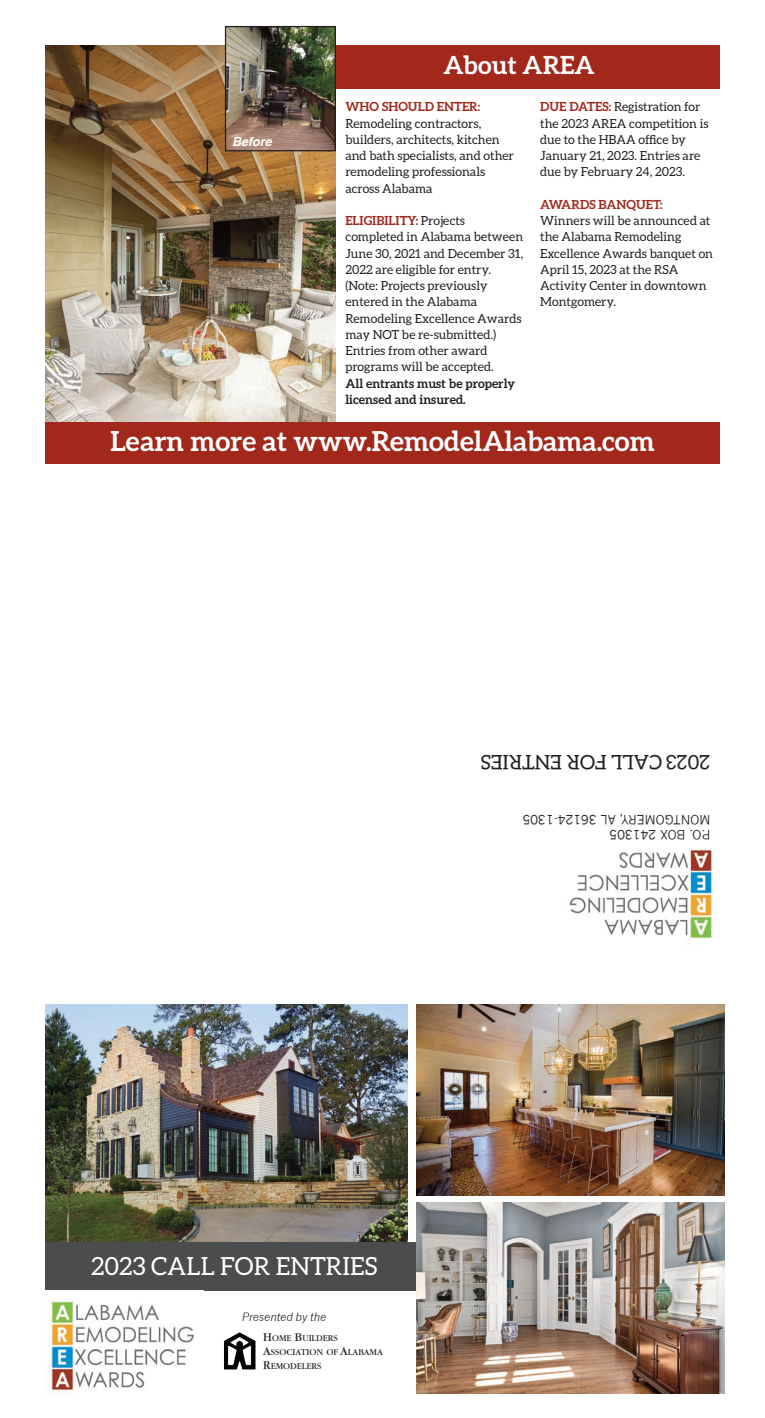
<style>
.page{position:relative;width:765px;height:1418px;background:#fff}
.page>*{position:absolute;margin:0;border:0;box-sizing:border-box;transform-origin:0 0}
.t1{font:700 27.5px "Aleo";color:#fff}
.t2{font:25px "Aleo";color:#fff}
.t3{font:700 25px "Aleo";color:#fff}
.t4{font:20px "Aleo";color:#231f20}
.t5{font:12.5px/16.2px "Aleo";color:#231f20}
.t6{font:700 12.5px/16.2px "Aleo";color:#231f20}
.t7{font:12.5px/15px "News Gothic";color:#231f20}
.t8{font:700 12.5px "Aleo";color:#a1281b}
.t9{font:italic 700 12.5px "Helvetica";color:#fff}
.t10{font:italic 11.25px "News Gothic";color:#231f20}
.t11{font:9.38px/13.8px "Garamond";color:#231f20}
.s1{font-weight:700;color:#a1281b}
.s2{font-size:12.5px}
</style>
<div class="page">
<img style="left:569px;top:849px;width:143px;height:90px">
<div style="left:311px;top:45px;width:409px;height:44px;background:#a1281b"></div>
<img style="left:45px;top:45px;width:291px;height:377px">
<div style="left:45px;top:422px;width:675px;height:42px;background:#a1281b"></div>
<img style="left:45px;top:1004px;width:362px;height:238px">
<img style="left:416px;top:1004px;width:308px;height:191px">
<div style="left:45px;top:1242px;width:383px;height:48px;background:#4b4c4d"></div>
<img style="left:224px;top:1332px;width:31px;height:37px">
<img style="left:47px;top:1301px;width:147px;height:90px">
<img style="left:227px;top:28px;width:107px;height:121px">
<div style="left:225px;top:26px;width:111px;height:125px;border:1px solid #231f20"></div>
<img style="left:416px;top:1202px;width:308px;height:191px">
<p class="t9" style="left:232px;top:136px;width:41px">Before</p>
<h2 class="t3" style="left:444px;top:56px;width:153px">About AREA</h2>
<p class="t8" style="left:345px;top:102px;width:136px">WHO SHOULD ENTER:</p>
<p class="t5" style="left:345px;top:116px;width:170px">Remodeling contractors, builders, architects, kitchen and bath specialists, and other remodeling professionals across Alabama</p>
<p class="t5" style="left:345px;top:213px;width:179px"><span class="s1">ELIGIBILITY:</span> Projects completed in Alabama between<br>June 30, 2021 and December 31,<br>2022 are eligible for entry. (Note: Projects previously entered in the Alabama<br>Remodeling Excellence Awards may NOT be re-submitted.)<br>Entries from other award programs will be accepted.</p>
<p class="t6" style="left:345px;top:376px;width:171px">All entrants must be properly licensed and insured.</p>
<p class="t5" style="left:540px;top:100px;width:170px"><span class="s1">DUE DATES:</span> Registration for the 2023 AREA competition is due to the HBAA office by<br>January 21, 2023. Entries are due by February 24, 2023.</p>
<p class="t8" style="left:540px;top:199px;width:124px">AWARDS BANQUET:</p>
<p class="t5" style="left:540px;top:213px;width:174px">Winners will be announced at the Alabama Remodeling<br>Excellence Awards banquet on<br>April 15, 2023 at the RSA<br>Activity Center in downtown<br>Montgomery.</p>
<h1 class="t1" style="left:110px;top:431px;width:546px">Learn more at www.RemodelAlabama.com</h1>
<h3 class="t4" style="left:710px;top:770px;width:231px;rotate:-180deg">2023 CALL FOR ENTRIES</h3>
<p class="t7" style="left:711px;top:842px;width:190px;rotate:-180deg">P.O. BOX 241305<br>MONTGOMERY, AL 36124-1305</p>
<h2 class="t2" style="left:91px;top:1257px;width:288px">2023 CALL FOR ENTRIES</h2>
<p class="t10" style="left:242px;top:1309px;width:86px">Presented by the</p>
<p class="t11" style="left:263px;top:1332px;width:121px"><span class="s2">H</span>OME <span class="s2">B</span>UILDERS<br><span class="s2">A</span>SSOCIATION OF <span class="s2">A</span>LABAMA<br><span class="s2">R</span>EMODELERS</p>
</div>
